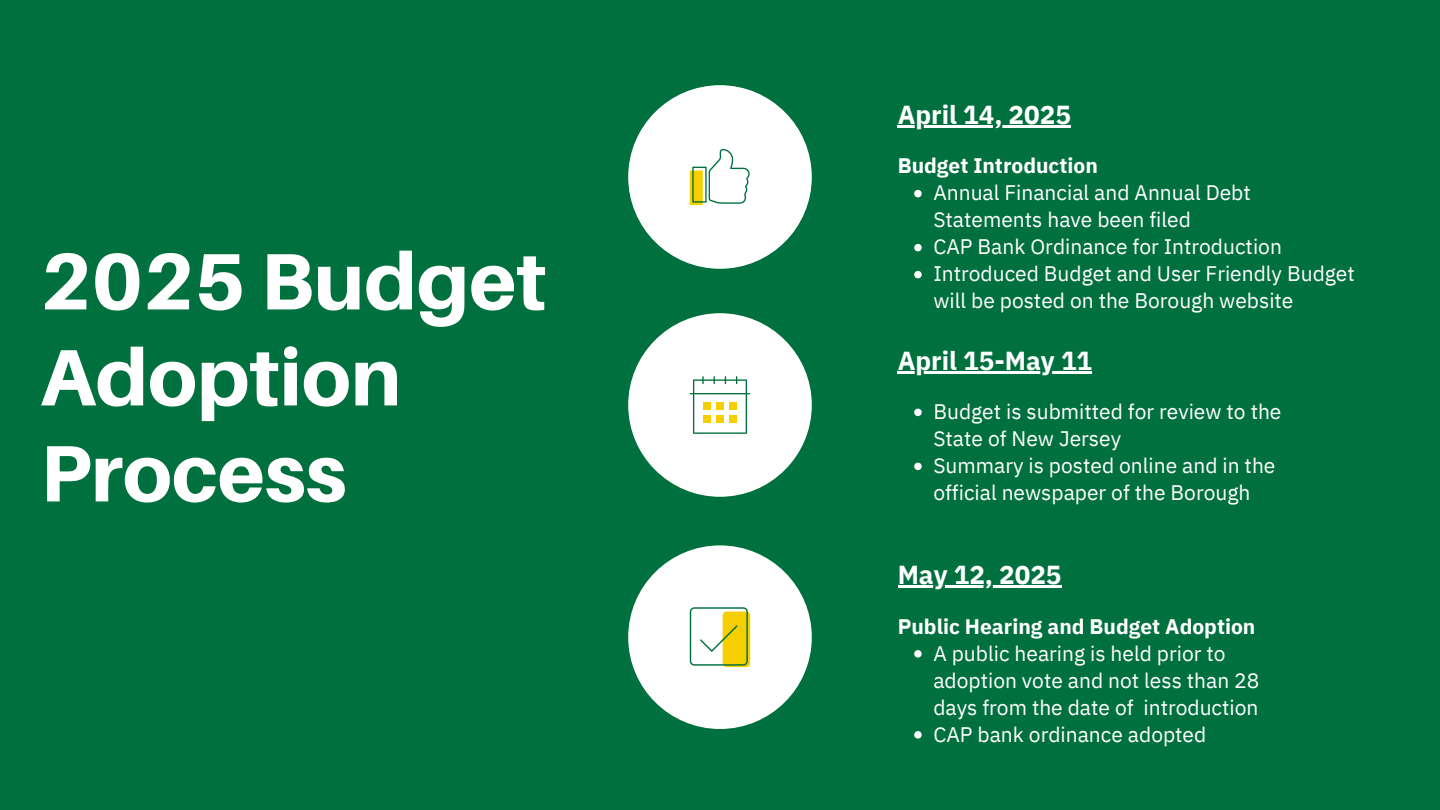
<style>
.page{position:relative;width:1440px;height:810px;background:#00703e}
.page>*{position:absolute;margin:0;border:0;box-sizing:border-box;transform-origin:0 0}
.t1{font:800 80px/96px "Aileron";color:#fff}
.t2{font:700 26px "IBM Plex Sans";color:#fff}
.t3{font:21px/27px "IBM Plex Sans";color:#fff}
.t4{font:700 21px "IBM Plex Sans";color:#fff}
</style>
<div class="page">
<div style="left:628px;top:313px;width:184px;height:184px;background:#fff;border-radius:50%"></div>
<div style="left:628px;top:545px;width:184px;height:184px;background:#fff;border-radius:50%"></div>
<div style="left:628px;top:85px;width:184px;height:184px;background:#fff;border-radius:50%"></div>
<hr style="left:690px;top:393px;width:60px;height:1px;background:#00703e">
<svg style="left:693px;top:376px;width:54px;height:58px"></svg>
<div style="left:703px;top:402px;width:8px;height:7px;background:#f6cf00"></div>
<div style="left:729px;top:402px;width:8px;height:7px;background:#f6cf00"></div>
<div style="left:716px;top:402px;width:8px;height:7px;background:#f6cf00"></div>
<div style="left:703px;top:416px;width:8px;height:7px;background:#f6cf00"></div>
<div style="left:729px;top:416px;width:8px;height:7px;background:#f6cf00"></div>
<div style="left:716px;top:416px;width:8px;height:7px;background:#f6cf00"></div>
<div style="left:723px;top:612px;width:27px;height:55px;background:#f6cf00;border-radius:4px"></div>
<svg style="left:690px;top:607px;width:58px;height:59px"></svg>
<div style="left:690px;top:171px;width:13px;height:34px;background:#f6cf00"></div>
<svg style="left:692px;top:149px;width:58px;height:55px"></svg>
<hr style="left:898px;top:371px;width:194px;height:2px;background:#fff">
<svg style="left:914px;top:409px;width:8px;height:7px"></svg>
<svg style="left:914px;top:463px;width:8px;height:7px"></svg>
<hr style="left:898px;top:586px;width:164px;height:2px;background:#fff">
<svg style="left:914px;top:650px;width:8px;height:8px"></svg>
<svg style="left:914px;top:731px;width:8px;height:8px"></svg>
<hr style="left:898px;top:125px;width:173px;height:3px;background:#fff">
<svg style="left:914px;top:190px;width:8px;height:7px"></svg>
<svg style="left:914px;top:244px;width:8px;height:7px"></svg>
<svg style="left:914px;top:271px;width:8px;height:7px"></svg>
<h1 class="t1" style="left:40px;top:232px;width:508px">2025 Budget<br>Adoption<br>Process</h1>
<p class="t2" style="left:898px;top:97px;width:175px">April 14, 2025</p>
<h2 class="t4" style="left:898px;top:152px;width:202px">Budget Introduction</h2>
<p class="t3" style="left:933px;top:179px;width:319px">Annual Financial and Annual Debt<br>Statements have been filed</p>
<p class="t3" style="left:933px;top:233px;width:350px">CAP Bank Ordinance for Introduction</p>
<h2 class="t3" style="left:933px;top:260px;width:423px">Introduced Budget and User Friendly Budget will be posted on the Borough website</h2>
<p class="t2" style="left:898px;top:343px;width:196px">April 15-May 11</p>
<p class="t3" style="left:933px;top:398px;width:350px">Budget is submitted for review to the<br>State of New Jersey</p>
<p class="t3" style="left:933px;top:452px;width:344px">Summary is posted online and in the official newspaper of the Borough</p>
<h2 class="t2" style="left:898px;top:557px;width:165px">May 12, 2025</h2>
<h3 class="t4" style="left:898px;top:612px;width:359px">Public Hearing and Budget Adoption</h3>
<p class="t3" style="left:933px;top:639px;width:328px">A public hearing is held prior to adoption vote and not less than 28 days from the date of introduction</p>
<p class="t3" style="left:933px;top:720px;width:274px">CAP bank ordinance adopted</p>
</div>
